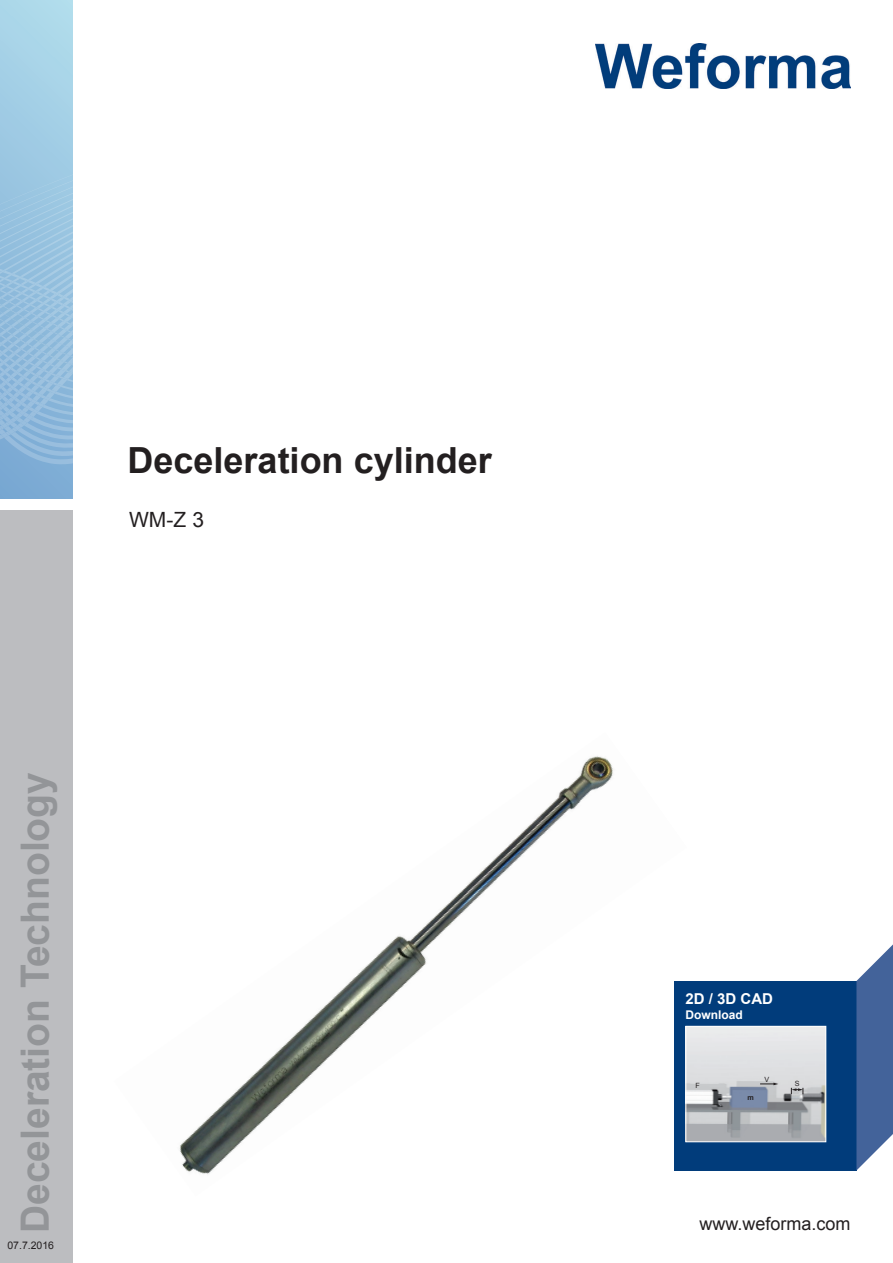
<style>
.page{position:relative;width:893px;height:1263px;background:#fff}
.page>*{position:absolute;margin:0;border:0;box-sizing:border-box;transform-origin:0 0}
.t1{font:700 39px "Arial";color:#939598}
.t2{font:700 36px "Arial";color:#231f20}
.t3{font:21px "Arial";color:#231f20}
.t4{font:18px "Arial";color:#231f20}
.t5{font:700 15px "Arial";color:#fff}
.t6{font:700 12px "Arial";color:#fff}
.t7{font:10.5px "Arial";color:#231f20}
.t8{font:7.2px "Arial";color:#231f20}
.t9{font:700 7.2px "Arial";color:#231f20}
</style>
<div class="page">
<img style="left:595px;top:44px;width:255px;height:45px">
<svg style="left:0;top:0;width:72px;height:499px;background:#9ecbe3"></svg>
<svg style="left:0;top:107px;width:72px;height:360px;background:#96c0de"></svg>
<div style="left:0;top:510px;width:72px;height:753px;background:#bcbdc0"></div>
<div style="left:674px;top:981px;width:182px;height:189px;background:#013c7b"></div>
<img style="left:687px;top:1028px;width:137px;height:112px">
<svg style="left:791px;top:1088px;width:13px;height:6px"></svg>
<svg style="left:760px;top:1083px;width:18px;height:2px"></svg>
<div style="left:685px;top:1026px;width:141px;height:116px;border:1px solid #fff"></div>
<svg style="left:856px;top:944px;width:37px;height:226px"></svg>
<img style="left:179px;top:756px;width:508px;height:418px">
<p class="t2" style="left:128px;top:436px;width:366px">Deceleration cylinder</p>
<p class="t3" style="left:129px;top:506px;width:77px">WM-Z 3</p>
<p class="t1" style="left:9px;top:1233px;width:462px;rotate:-90deg">Deceleration Technology</p>
<p class="t7" style="left:7px;top:1239px;width:48px">07.7.2016</p>
<p class="t5" style="left:685px;top:989px;width:89px">2D / 3D CAD</p>
<p class="t6" style="left:685px;top:1006px;width:59px">Download</p>
<p class="t8" style="left:695px;top:1080px;width:6px">F</p>
<p class="t9" style="left:747px;top:1093px;width:8px">m</p>
<p class="t8" style="left:764px;top:1075px;width:6px">V</p>
<p class="t8" style="left:795px;top:1079px;width:6px">S</p>
<p class="t4" style="left:699px;top:1211px;width:153px">www.weforma.com</p>
</div>
